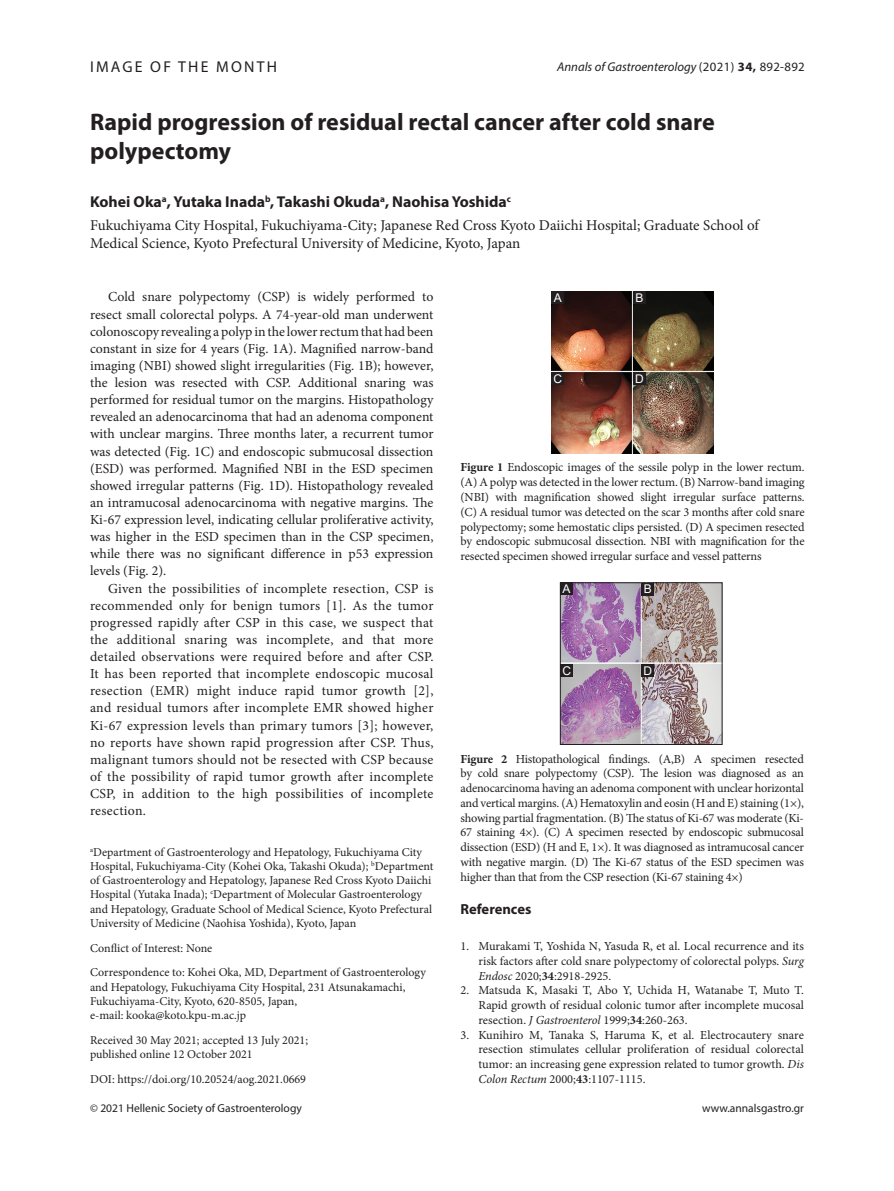
<style>
.page{position:relative;width:894px;height:1191px;background:#fff}
.page>*{position:absolute;margin:0;border:0;box-sizing:border-box;transform-origin:0 0}
.AT{font:700 24px/28.8px "Myriad Pro";color:#231f20}
.AU{font:700 15.75px "Myriad Pro";color:#231f20}
.AH{font:15.75px "Myriad Pro";letter-spacing:.14em;color:#231f20}
.AU-BIO{font:15px/18px "Minion Pro";letter-spacing:-.005em;color:#231f20}
.t1{font:700 14.55px "Myriad Pro";color:#231f20}
.TX{font:13.8px/17.1px "Minion Pro";letter-spacing:.005em;color:#231f20;text-align:justify}
.A_RH{font:italic 12.75px "Myriad Pro";color:#231f20}
.FGC{font:12.3px/14.7px "Minion Pro";letter-spacing:-.015em;color:#231f20;text-align:justify}
.REF{font:12.3px/14.7px "Minion Pro";color:#231f20;text-align:justify}
.AFF{font:12px/14.2px "Minion Pro";color:#231f20}
.ADD{font:12px/14.2px "Minion Pro";letter-spacing:-.005em;color:#231f20}
.HIS{font:12px/14.2px "Minion Pro";color:#231f20}
.LABEL{font:12px "Arial";color:#fff}
.t2{font:11.55px "Myriad Pro";color:#231f20}
.s1{font-style:normal}
.s2{font-weight:700;font-style:normal}
.s3{font-weight:700}
.s4{font-style:italic}
</style>
<div class="page">
<img style="left:551px;top:291px;width:162px;height:162px">
<div style="left:632px;top:291px;width:13px;height:13px;background:#231f20"></div>
<div style="left:551px;top:291px;width:13px;height:13px;background:#231f20"></div>
<div style="left:632px;top:372px;width:13px;height:13px;background:#231f20"></div>
<div style="left:551px;top:372px;width:13px;height:13px;background:#231f20"></div>
<img style="left:562px;top:584px;width:158px;height:158px">
<div style="left:560px;top:582px;width:162px;height:162px;border:1px solid #231f20"></div>
<div style="left:560px;top:582px;width:12px;height:13px;background:#231f20"></div>
<div style="left:641px;top:582px;width:13px;height:13px;background:#231f20"></div>
<div style="left:560px;top:664px;width:13px;height:12px;background:#231f20"></div>
<div style="left:641px;top:663px;width:13px;height:13px;background:#231f20"></div>
<p class="AH" style="left:90px;top:57px;width:188px">IMAGE OF THE MONTH</p>
<p class="A_RH" style="left:557px;top:58px;width:249px">Annals of Gastroenterology <span class="s1">(2021)</span> <span class="s2">34,</span> <span class="s1">892-892</span></p>
<p class="AT" style="left:90px;top:107px;width:626px">Rapid progression of residual rectal cancer after cold snare polypectomy</p>
<p class="AU" style="left:90px;top:192px;width:422px">Kohei Oka<sup>a</sup>, Yutaka Inada<sup>b</sup>, Takashi Okuda<sup>a</sup>, Naohisa Yoshida<sup>c</sup></p>
<p class="AU-BIO" style="left:90px;top:216px;width:670px">Fukuchiyama City Hospital, Fukuchiyama-City; Japanese Red Cross Kyoto Daiichi Hospital; Graduate School of<br>Medical Science, Kyoto Prefectural University of Medicine, Kyoto, Japan</p>
<p class="TX" style="left:90px;top:288px;width:345px;text-indent:18px">Cold snare polypectomy (CSP) is widely performed to resect small colorectal polyps. A 74-year-old man underwent colonoscopy revealing a polyp in the lower rectum that had been constant in size for 4 years (Fig. 1A). Magnified narrow-band imaging (NBI) showed slight irregularities (Fig. 1B); however, the lesion was resected with CSP. Additional snaring was performed for residual tumor on the margins. Histopathology revealed an adenocarcinoma that had an adenoma component with unclear margins. Three months later, a recurrent tumor was detected (Fig. 1C) and endoscopic submucosal dissection (ESD) was performed. Magnified NBI in the ESD specimen showed irregular patterns (Fig. 1D). Histopathology revealed an intramucosal adenocarcinoma with negative margins. The Ki-67 expression level, indicating cellular proliferative activity, was higher in the ESD specimen than in the CSP specimen, while there was no significant difference in p53 expression levels (Fig. 2).</p>
<p class="TX" style="left:90px;top:579px;width:345px;text-indent:18px">Given the possibilities of incomplete resection, CSP is recommended only for benign tumors [1]. As the tumor progressed rapidly after CSP in this case, we suspect that the additional snaring was incomplete, and that more detailed observations were required before and after CSP.<br>It has been reported that incomplete endoscopic mucosal resection (EMR) might induce rapid tumor growth [2], and residual tumors after incomplete EMR showed higher Ki-67 expression levels than primary tumors [3]; however, no reports have shown rapid progression after CSP. Thus, malignant tumors should not be resected with CSP because of the possibility of rapid tumor growth after incomplete CSP, in addition to the high possibilities of incomplete resection.</p>
<p class="AFF" style="left:90px;top:844px;width:345px"><sup>a</sup>Department of Gastroenterology and Hepatology, Fukuchiyama City Hospital, Fukuchiyama-City (Kohei Oka, Takashi Okuda); <sup>b</sup>Department of Gastroenterology and Hepatology, Japanese Red Cross Kyoto Daiichi Hospital (Yutaka Inada); <sup>c</sup>Department of Molecular Gastroenterology and Hepatology, Graduate School of Medical Science, Kyoto Prefectural University of Medicine (Naohisa Yoshida), Kyoto, Japan</p>
<p class="HIS" style="left:90px;top:940px;width:124px">Conflict of Interest: None</p>
<p class="ADD" style="left:90px;top:965px;width:337px">Correspondence to: Kohei Oka, MD, Department of Gastroenterology and Hepatology, Fukuchiyama City Hospital, 231 Atsunakamachi, Fukuchiyama-City, Kyoto, 620-8505, Japan,<br>e-mail: kooka@koto.kpu-m.ac.jp</p>
<p class="HIS" style="left:90px;top:1032px;width:219px">Received 30 May 2021; accepted 13 July 2021; published online 12 October 2021</p>
<p class="HIS" style="left:90px;top:1071px;width:217px">DOI: https://doi.org/10.20524/aog.2021.0669</p>
<p class="LABEL" style="left:553px;top:289px;width:10px">A</p>
<p class="LABEL" style="left:635px;top:289px;width:10px">B</p>
<p class="LABEL" style="left:553px;top:370px;width:10px">C</p>
<p class="LABEL" style="left:634px;top:370px;width:10px">D</p>
<p class="FGC" style="left:460px;top:460px;width:345px"><span class="s3">Figure 1</span> Endoscopic images of the sessile polyp in the lower rectum. (A) A polyp was detected in the lower rectum. (B) Narrow-band imaging (NBI) with magnification showed slight irregular surface patterns. (C) A residual tumor was detected on the scar 3 months after cold snare polypectomy; some hemostatic clips persisted. (D) A specimen resected by endoscopic submucosal dissection. NBI with magnification for the resected specimen showed irregular surface and vessel patterns</p>
<p class="LABEL" style="left:562px;top:580px;width:10px">A</p>
<p class="LABEL" style="left:643px;top:581px;width:10px">B</p>
<p class="LABEL" style="left:562px;top:662px;width:10px">C</p>
<p class="LABEL" style="left:643px;top:662px;width:10px">D</p>
<p class="FGC" style="left:460px;top:751px;width:345px"><span class="s3">Figure 2</span> Histopathological findings. (A,B) A specimen resected by cold snare polypectomy (CSP). The lesion was diagnosed as an adenocarcinoma having an adenoma component with unclear horizontal and vertical margins. (A) Hematoxylin and eosin (H and E) staining (1×), showing partial fragmentation. (B) The status of Ki-67 was moderate (Ki-67 staining 4×). (C) A specimen resected by endoscopic submucosal dissection (ESD) (H and E, 1×). It was diagnosed as intramucosal cancer with negative margin. (D) The Ki-67 status of the ESD specimen was higher than that from the CSP resection (Ki-67 staining 4×)</p>
<h1 class="t1" style="left:460px;top:899px;width:72px">References</h1>
<p class="REF" style="left:478px;top:938px;width:327px;text-indent:-18px">1. Murakami T, Yoshida N, Yasuda R, et al. Local recurrence and its risk factors after cold snare polypectomy of colorectal polyps. <span class="s4">Surg Endosc</span> 2020;<span class="s3">34</span>:2918-2925.</p>
<p class="REF" style="left:478px;top:982px;width:327px;text-indent:-18px">2. Matsuda K, Masaki T, Abo Y, Uchida H, Watanabe T, Muto T.<br>Rapid growth of residual colonic tumor after incomplete mucosal resection. <span class="s4">J Gastroenterol</span> 1999;<span class="s3">34</span>:260-263.</p>
<p class="REF" style="left:478px;top:1027px;width:327px;text-indent:-18px">3. Kunihiro M, Tanaka S, Haruma K, et al. Electrocautery snare resection stimulates cellular proliferation of residual colorectal tumor: an increasing gene expression related to tumor growth. <span class="s4">Dis Colon Rectum</span> 2000;<span class="s3">43</span>:1107-1115.</p>
<p class="t2" style="left:90px;top:1101px;width:213px">© 2021 Hellenic Society of Gastroenterology</p>
<p class="t2" style="left:701px;top:1101px;width:103px">www.annalsgastro.gr</p>
</div>
